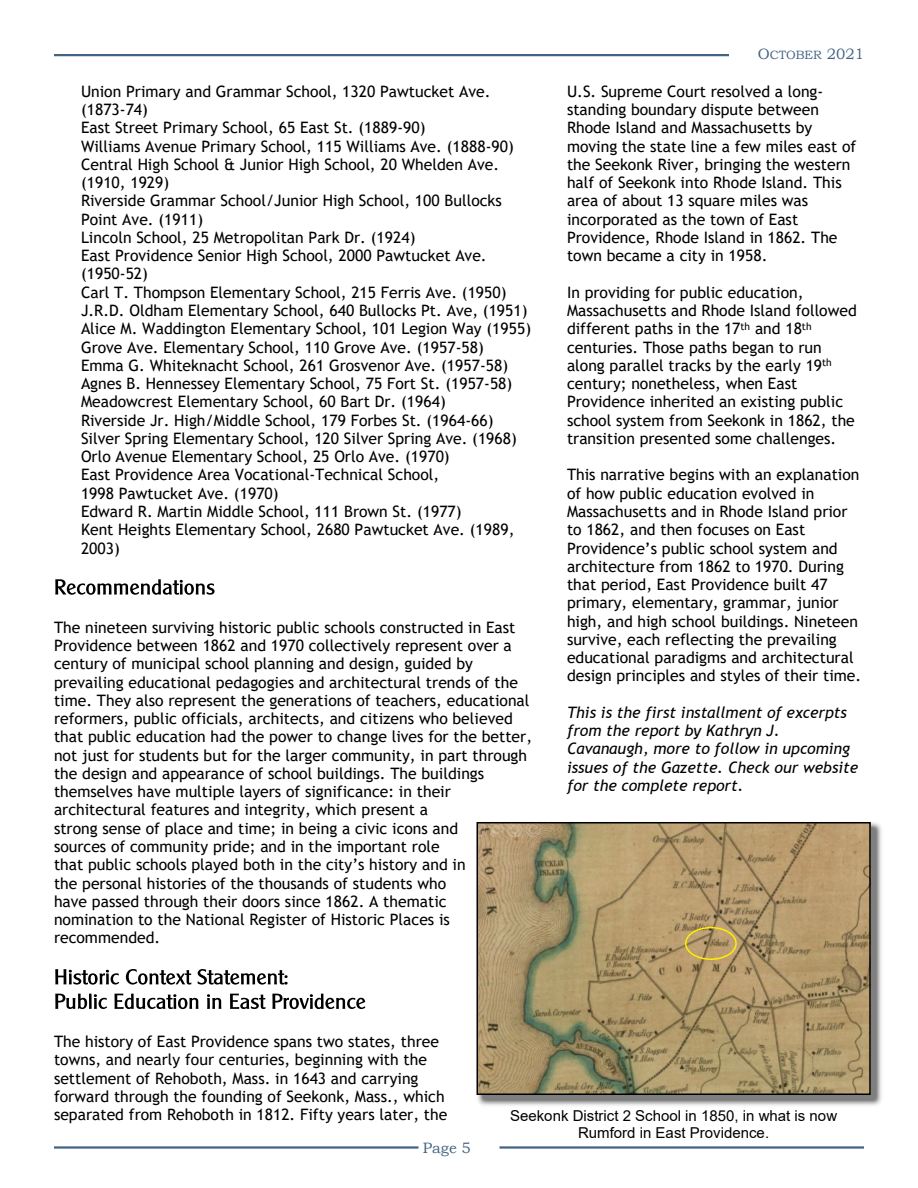
<style>
.page{position:relative;width:918px;height:1188px;background:#fff}
.page>*{position:absolute;margin:0;border:0;box-sizing:border-box;transform-origin:0 0}
.t1{font:15.75px/18.3px "Trebuchet MS";color:#000}
.t2{font:italic 15.75px/18.3px "Trebuchet MS";color:#000}
.t3{font:15px/17.2px "Arial";color:#000;text-align:center}
.t4{font:15px "Bookman Old Style";color:#426384}
.t5{font:12px "Bookman Old Style";color:#426384}
.s1{font-size:15px}
</style>
<div class="page">
<hr style="left:54px;top:1146px;width:364px;height:3px;background:#426384">
<hr style="left:500px;top:1146px;width:364px;height:3px;background:#426384">
<hr style="left:54px;top:54px;width:675px;height:2px;background:#426384">
<svg style="left:55px;top:579px;width:160px;height:16px"></svg>
<svg style="left:55px;top:969px;width:64px;height:16px"></svg>
<svg style="left:126px;top:969px;width:65px;height:16px"></svg>
<svg style="left:198px;top:969px;width:90px;height:16px"></svg>
<svg style="left:55px;top:994px;width:52px;height:15px"></svg>
<svg style="left:115px;top:994px;width:83px;height:15px"></svg>
<svg style="left:207px;top:994px;width:14px;height:15px"></svg>
<svg style="left:230px;top:994px;width:36px;height:15px"></svg>
<svg style="left:272px;top:994px;width:93px;height:15px"></svg>
<img style="left:476px;top:822px;width:406px;height:284px">
<img style="left:480px;top:825px;width:388px;height:267px">
<div style="left:477px;top:822px;width:394px;height:273px;border:2px solid #000"></div>
<div style="left:685px;top:927px;width:52px;height:33px;border:2px solid #ffed00;border-radius:50%"></div>
<p class="t1" style="left:81px;top:83px;width:452px">Union Primary and Grammar School, 1320 Pawtucket Ave. (1873-74)<br>East Street Primary School, 65 East St. (1889-90)<br>Williams Avenue Primary School, 115 Williams Ave. (1888-90)<br>Central High School &amp; Junior High School, 20 Whelden Ave. (1910, 1929)<br>Riverside Grammar School/Junior High School, 100 Bullocks Point Ave. (1911)<br>Lincoln School, 25 Metropolitan Park Dr. (1924)<br>East Providence Senior High School, 2000 Pawtucket Ave. (1950-52)<br>Carl T. Thompson Elementary School, 215 Ferris Ave. (1950)<br>J.R.D. Oldham Elementary School, 640 Bullocks Pt. Ave, (1951)<br>Alice M. Waddington Elementary School, 101 Legion Way (1955)<br>Grove Ave. Elementary School, 110 Grove Ave. (1957-58)<br>Emma G. Whiteknacht School, 261 Grosvenor Ave. (1957-58)<br>Agnes B. Hennessey Elementary School, 75 Fort St. (1957-58)<br>Meadowcrest Elementary School, 60 Bart Dr. (1964)<br>Riverside Jr. High/Middle School, 179 Forbes St. (1964-66)<br>Silver Spring Elementary School, 120 Silver Spring Ave. (1968)<br>Orlo Avenue Elementary School, 25 Orlo Ave. (1970)<br>East Providence Area Vocational-Technical School,<br>1998 Pawtucket Ave. (1970)<br>Edward R. Martin Middle School, 111 Brown St. (1977)<br>Kent Heights Elementary School, 2680 Pawtucket Ave. (1989, 2003)</p>
<p class="t1" style="left:54px;top:619px;width:480px">The nineteen surviving historic public schools constructed in East Providence between 1862 and 1970 collectively represent over a century of municipal school planning and design, guided by prevailing educational pedagogies and architectural trends of the time. They also represent the generations of teachers, educational reformers, public officials, architects, and citizens who believed that public education had the power to change lives for the better, not just for students but for the larger community, in part through the design and appearance of school buildings. The buildings themselves have multiple layers of significance: in their architectural features and integrity, which present a<br>strong sense of place and time; in being a civic icons and<br>sources of community pride; and in the important role<br>that public schools played both in the city’s history and in<br>the personal histories of the thousands of students who<br>have passed through their doors since 1862. A thematic<br>nomination to the National Register of Historic Places is recommended.</p>
<p class="t5" style="left:758px;top:51px;width:108px"><span class="s1">O</span>CTOBER <span class="s1">2021</span></p>
<p class="t1" style="left:567px;top:83px;width:291px">U.S. Supreme Court resolved a long&shy;standing boundary dispute between Rhode Island and Massachusetts by moving the state line a few miles east of the Seekonk River, bringing the western half of Seekonk into Rhode Island. This area of about 13 square miles was incorporated as the town of East Providence, Rhode Island in 1862. The town became a city in 1958.</p>
<p class="t1" style="left:567px;top:284px;width:291px">In providing for public education, Massachusetts and Rhode Island followed different paths in the 17<sup>th</sup> and 18<sup>th </sup>centuries. Those paths began to run along parallel tracks by the early 19<sup>th </sup>century; nonetheless, when East Providence inherited an existing public school system from Seekonk in 1862, the transition presented some challenges.</p>
<p class="t1" style="left:567px;top:467px;width:296px">This narrative begins with an explanation of how public education evolved in Massachusetts and in Rhode Island prior to 1862, and then focuses on East Providence’s public school system and architecture from 1862 to 1970. During that period, East Providence built 47 primary, elementary, grammar, junior high, and high school buildings. Nineteen survive, each reflecting the prevailing educational paradigms and architectural design principles and styles of their time.</p>
<p class="t2" style="left:567px;top:705px;width:293px">This is the first installment of excerpts from the report by Kathryn J.<br>Cavanaugh, more to follow in upcoming issues of the Gazette. Check our website for the complete report.</p>
<p class="t1" style="left:54px;top:1034px;width:395px">The history of East Providence spans two states, three towns, and nearly four centuries, beginning with the settlement of Rehoboth, Mass. in 1643 and carrying forward through the founding of Seekonk, Mass., which separated from Rehoboth in 1812. Fifty years later, the</p>
<p class="t4" style="left:423px;top:1142px;width:50px">Page 5</p>
<p class="t3" style="left:510px;top:1109px;width:329px">Seekonk District 2 School in 1850, in what is now<br>Rumford in East Providence.</p>
</div>
